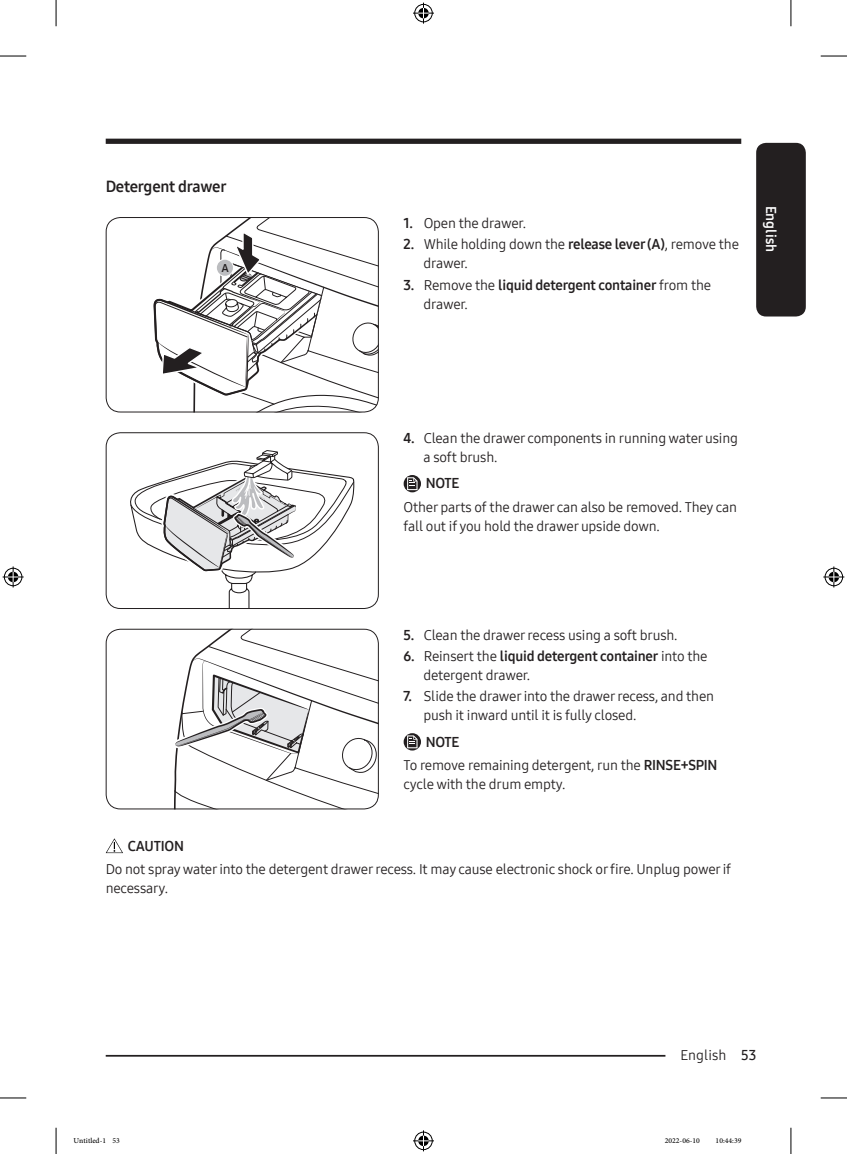
<style>
.page{position:relative;width:847px;height:1154px;background:#fff}
.page>*{position:absolute;margin:0;border:0;box-sizing:border-box;transform-origin:0 0}
.t1{font:15.75px "Samsung One 700";letter-spacing:-.015em;color:#231f20}
.t2{font:14px/18.9px "Samsung One 400";letter-spacing:-.015em;color:#231f20}
.DL_DT_Icon{font:14px/18.9px "Samsung One 700";letter-spacing:-.015em;color:#231f20}
.t3{font:14px "Samsung One 700";color:#fff}
.t4{font:10.5px "Adobe Arabic";color:#000}
.s1{font-family:"Samsung One 700"}
.s2{font-family:"Samsung One 400"}
.s3{font-family:"Samsung One 600"}
</style>
<div class="page">
<div style="left:755px;top:143px;width:50px;height:173px;background:#231f20;border-radius:10px"></div>
<div style="left:106px;top:139px;width:635px;height:5px;background:#231f20"></div>
<hr style="left:106px;top:1055px;width:605px;height:1px;background:#231f20">
<div style="left:665px;top:1045px;width:76px;height:17px;background:#fff"></div>
<svg style="left:130px;top:450px;width:224px;height:157px"></svg>
<div style="left:106px;top:432px;width:272px;height:177px;border:1px solid #231f20;border-radius:14px"></div>
<svg style="left:403px;top:475px;width:18px;height:17px"></svg>
<svg style="left:407px;top:477px;width:10px;height:13px"></svg>
<svg style="left:164px;top:629px;width:214px;height:181px"></svg>
<div style="left:106px;top:629px;width:272px;height:180px;border:1px solid #231f20;border-radius:14px"></div>
<svg style="left:403px;top:733px;width:18px;height:17px"></svg>
<svg style="left:407px;top:735px;width:10px;height:13px"></svg>
<svg style="left:106px;top:838px;width:17px;height:15px"></svg>
<svg style="left:0;top:56px;width:26px;height:1px"></svg>
<svg style="left:820px;top:56px;width:26px;height:1px"></svg>
<svg style="left:0;top:1097px;width:26px;height:1px"></svg>
<svg style="left:820px;top:1097px;width:26px;height:1px"></svg>
<svg style="left:56px;top:0;width:1px;height:26px"></svg>
<svg style="left:56px;top:1128px;width:1px;height:26px"></svg>
<svg style="left:790px;top:0;width:1px;height:26px"></svg>
<svg style="left:790px;top:1128px;width:1px;height:26px"></svg>
<svg style="left:413px;top:3px;width:21px;height:21px"></svg>
<svg style="left:413px;top:1130px;width:21px;height:21px"></svg>
<svg style="left:3px;top:566px;width:21px;height:21px"></svg>
<svg style="left:823px;top:566px;width:21px;height:21px"></svg>
<svg style="left:152px;top:217px;width:226px;height:195px"></svg>
<h3 class="t1" style="left:106px;top:176px;width:122px">Detergent drawer</h3>
<p class="t2" style="left:403px;top:213px;width:124px"><span class="s1">1.</span> Open the drawer.</p>
<p class="t2" style="left:423px;top:235px;width:317px;text-indent:-20px"><span class="s1">2.</span> While holding down the <span class="s1">release lever (A)</span>, remove the drawer.</p>
<p class="DL_DT_Icon" style="left:423px;top:275px;width:289px;text-indent:-20px">3. <span class="s2">Remove the</span> liquid detergent container <span class="s2">from the drawer.</span></p>
<p class="t3" style="left:780px;top:205px;width:48px;rotate:90deg">English</p>
<p class="t2" style="left:423px;top:429px;width:316px;text-indent:-20px"><span class="s1">4.</span> Clean the drawer components in running water using a soft brush.</p>
<p class="DL_DT_Icon" style="left:425px;top:474px;width:35px">NOTE</p>
<p class="t2" style="left:403px;top:498px;width:335px">Other parts of the drawer can also be removed. They can fall out if you hold the drawer upside down.</p>
<p class="t2" style="left:403px;top:625px;width:275px"><span class="s1">5.</span> Clean the drawer recess using a soft brush.</p>
<p class="t2" style="left:423px;top:646px;width:285px;text-indent:-20px"><span class="s1">6.</span> Reinsert the <span class="s1">liquid detergent container</span> into the detergent drawer.</p>
<p class="t2" style="left:423px;top:687px;width:292px;text-indent:-20px"><span class="s1">7.</span> Slide the drawer into the drawer recess, and then push it inward until it is fully closed.</p>
<p class="DL_DT_Icon" style="left:425px;top:732px;width:35px">NOTE</p>
<p class="t2" style="left:403px;top:756px;width:315px">To remove remaining detergent, run the <span class="s1">RINSE+SPIN </span>cycle with the drum empty.</p>
<p class="DL_DT_Icon" style="left:128px;top:836px;width:58px">CAUTION</p>
<p class="t2" style="left:106px;top:860px;width:626px">Do not spray water into the detergent drawer recess. It may cause electronic shock or fire. Unplug power if necessary.</p>
<p class="t2" style="left:680px;top:1045px;width:78px">English <span class="s3">53</span></p>
<p class="t4" style="left:74px;top:1133px;width:48px">Untitled-1 53</p>
<p class="t4" style="left:664px;top:1133px;width:37px">2022-06-10</p>
<p class="t4" style="left:715px;top:1133px;width:27px">10:44:39</p>
</div>
